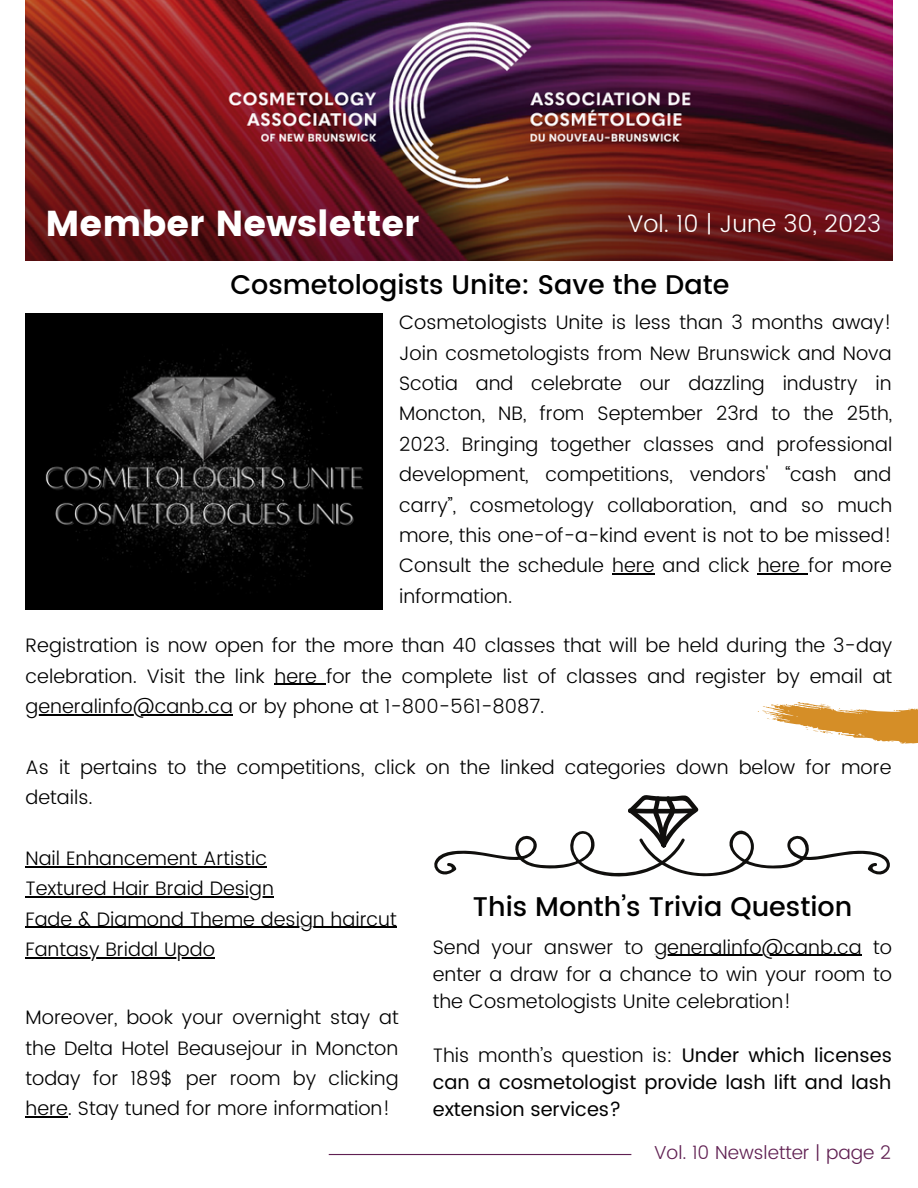
<style>
.page{position:relative;width:918px;height:1188px;background:#fff}
.page>*{position:absolute;margin:0;border:0;box-sizing:border-box;transform-origin:0 0}
.t1{font:36px "Poppins";color:#fff}
.t2{font:500 27px "Poppins";color:#000}
.t3{font:300 24px "Poppins";color:#fff}
.t4{font:300 19.5px/30.3px "Poppins";color:#000;text-align:justify}
.t5{font:19.5px/27px "Poppins";color:#000;text-align:justify}
.t6{font:300 18.75px "Poppins";color:#602052}
.s1{font-weight:300}
</style>
<div class="page">
<hr style="left:329px;top:1154px;width:302px;height:1px;background:#602052">
<img style="left:26px;top:0;width:867px;height:260px">
<img style="left:26px;top:314px;width:356px;height:296px">
<hr style="left:274px;top:684px;width:52px;height:1px;background:#000">
<hr style="left:26px;top:714px;width:207px;height:1px;background:#000">
<hr style="left:26px;top:866px;width:241px;height:1px;background:#000">
<hr style="left:26px;top:896px;width:248px;height:2px;background:#000">
<hr style="left:26px;top:927px;width:371px;height:1px;background:#000">
<hr style="left:26px;top:957px;width:189px;height:1px;background:#000">
<svg style="left:757px;top:702px;width:161px;height:42px"></svg>
<svg style="left:434px;top:795px;width:456px;height:82px"></svg>
<hr style="left:26px;top:1116px;width:42px;height:2px;background:#000">
<hr style="left:612px;top:573px;width:42px;height:2px;background:#000">
<hr style="left:758px;top:573px;width:50px;height:2px;background:#000">
<hr style="left:654px;top:955px;width:208px;height:1px;background:#000">
<p class="t1" style="left:46px;top:202px;width:375px">Member Newsletter</p>
<p class="t3" style="left:628px;top:209px;width:255px">Vol. 10 | June 30, 2023</p>
<p class="t2" style="left:230px;top:269px;width:501px">Cosmetologists Unite: Save the Date</p>
<p class="t4" style="left:399px;top:307px;width:495px">Cosmetologists Unite is less than 3 months away!<br>Join cosmetologists from New Brunswick and Nova Scotia and celebrate our dazzling industry in Moncton, NB, from September 23rd to the 25th, 2023. Bringing together classes and professional development, competitions, vendors' “cash and carry”, cosmetology collaboration, and so much more, this one-of-a-kind event is not to be missed!<br>Consult the schedule here and click here for more information.</p>
<p class="t4" style="left:26px;top:630px;width:868px">Registration is now open for the more than 40 classes that will be held during the 3-day celebration. Visit the link here for the complete list of classes and register by email at generalinfo@canb.ca or by phone at 1-800-561-8087.</p>
<p class="t4" style="left:26px;top:752px;width:867px">As it pertains to the competitions, click on the linked categories down below for more details.</p>
<p class="t4" style="left:26px;top:843px;width:243px">Nail Enhancement Artistic</p>
<p class="t4" style="left:26px;top:873px;width:250px">Textured Hair Braid Design</p>
<p class="t4" style="left:26px;top:904px;width:373px">Fade &amp; Diamond Theme design haircut</p>
<p class="t4" style="left:26px;top:934px;width:191px">Fantasy Bridal Updo</p>
<p class="t4" style="left:26px;top:1002px;width:375px">Moreover, book your overnight stay at the Delta Hotel Beausejour in Moncton today for 189$ per room by clicking here. Stay tuned for more information!</p>
<p class="t2" style="left:473px;top:891px;width:381px">This Month’s Trivia Question</p>
<p class="t4" style="left:433px;top:933px;width:461px;line-height:27px">Send your answer to generalinfo@canb.ca to enter a draw for a chance to win your room to the Cosmetologists Unite celebration!</p>
<p class="t5" style="left:433px;top:1041px;width:461px"><span class="s1">This month’s question is:</span> Under which licenses can a cosmetologist provide lash lift and lash extension services?</p>
<p class="t6" style="left:654px;top:1142px;width:238px">Vol. 10 Newsletter | page 2</p>
</div>
